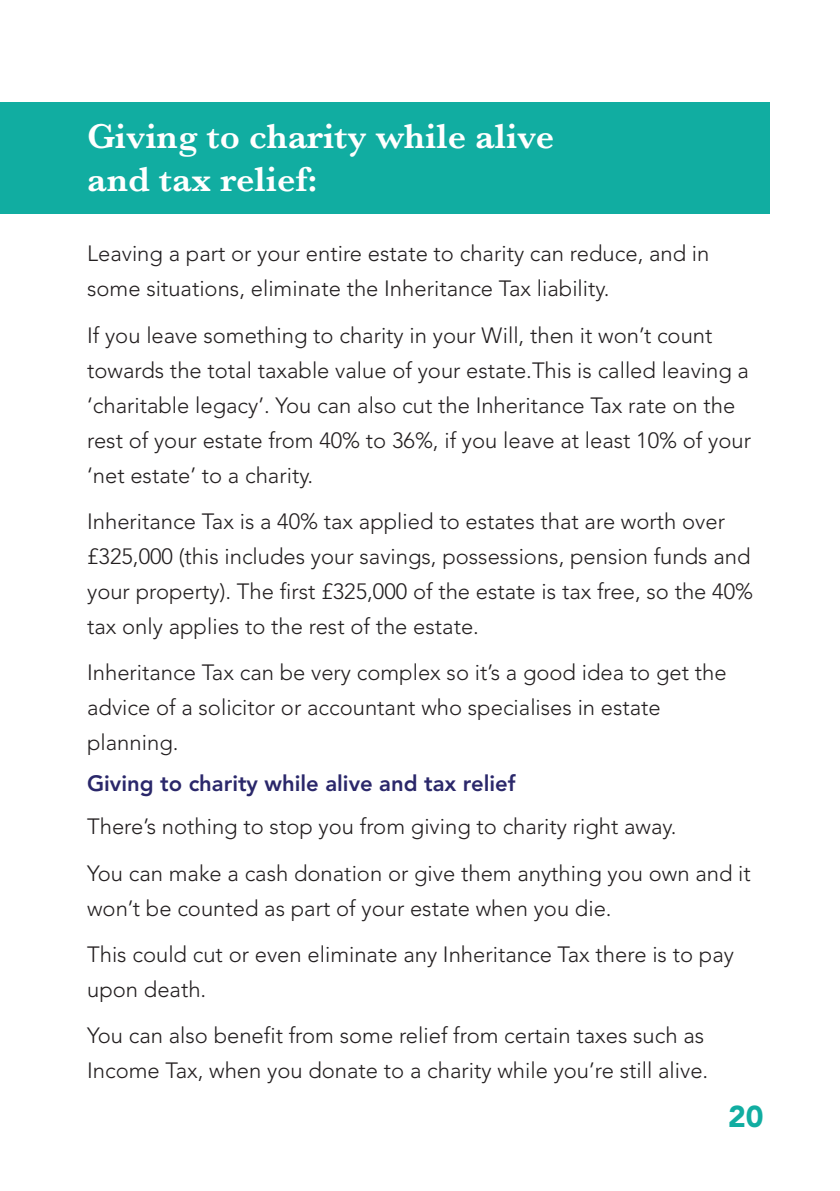
<style>
.page{position:relative;width:840px;height:1191px;background:#fff}
.page>*{position:absolute;margin:0;border:0;box-sizing:border-box;transform-origin:0 0}
.t1{font:600 36px/43.2px "Baskerville";color:#fff}
.t2{font:900 30px "Avenir";color:#11ada1}
.t3{font:300 22px/35px "Avenir";color:#231f20}
.t4{font:800 22px "Avenir";color:#2a276a}
</style>
<div class="page">
<div style="left:0;top:102px;width:769px;height:111px;background:#11ada1"></div>
<h1 class="t1" style="left:87px;top:114px;width:468px">Giving to charity while alive and tax relief:</h1>
<p class="t3" style="left:87px;top:236px;width:623px">Leaving a part or your entire estate to charity can reduce, and in some situations, eliminate the Inheritance Tax liability.</p>
<p class="t3" style="left:87px;top:318px;width:665px">If you leave something to charity in your Will, then it won’t count towards the total taxable value of your estate.This is called leaving a ‘charitable legacy’. You can also cut the Inheritance Tax rate on the rest of your estate from 40% to 36%, if you leave at least 10% of your ‘net estate’ to a charity.</p>
<p class="t3" style="left:87px;top:504px;width:667px">Inheritance Tax is a 40% tax applied to estates that are worth over £325,000 (this includes your savings, possessions, pension funds and your property). The first £325,000 of the estate is tax free, so the 40% tax only applies to the rest of the estate.</p>
<p class="t3" style="left:87px;top:655px;width:640px">Inheritance Tax can be very complex so it’s a good idea to get the advice of a solicitor or accountant who specialises in estate planning.</p>
<p class="t4" style="left:87px;top:774px;width:429px">Giving to charity while alive and tax relief</p>
<p class="t3" style="left:87px;top:803px;width:665px;line-height:46.4px">There’s nothing to stop you from giving to charity right away.<br>You can make a cash donation or give them anything you own and it</p>
<p class="t3" style="left:87px;top:885px;width:648px;line-height:46.4px">won’t be counted as part of your estate when you die.<br>This could cut or even eliminate any Inheritance Tax there is to pay</p>
<p class="t3" style="left:87px;top:966px;width:618px;line-height:46.4px">upon death.<br>You can also benefit from some relief from certain taxes such as</p>
<p class="t3" style="left:87px;top:1053px;width:622px">Income Tax, when you donate to a charity while you’re still alive.</p>
<h2 class="t2" style="left:727px;top:1104px;width:37px">20</h2>
</div>
